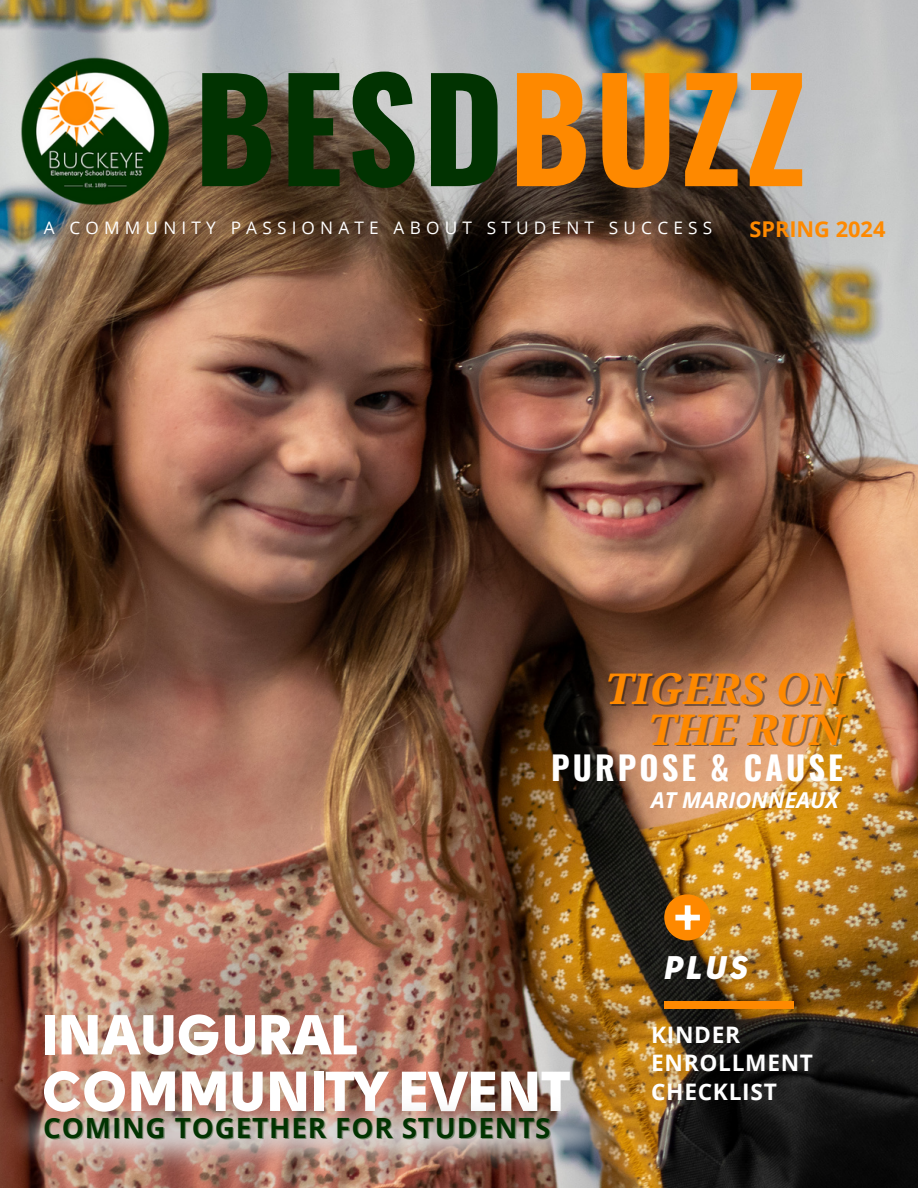
<style>
.page{position:relative;width:918px;height:1188px;background:#fff}
.page>*{position:absolute;margin:0;border:0;box-sizing:border-box;transform-origin:0 0}
.t1{font:700 139.5px "Oswald";letter-spacing:.03em;color:#013301}
.t2{font:900 56.1px/56.6px "Solomon Sans";color:#fff}
.t3{font:italic 700 42.3px "Droid Serif";color:#fe8900}
.t4{font:700 32.7px "Oswald";letter-spacing:.095em;color:#fff}
.t5{font:italic 900 32.7px "Solomon Sans";color:#fff}
.t6{font:700 27.9px "Open Sans";letter-spacing:.03em;color:#013301}
.t7{font:700 22.8px/28.7px "Open Sans";letter-spacing:.03em;color:#fff}
.t8{font:italic 700 21.9px "Open Sans";color:#fff}
.t9{font:700 21.75px "Open Sans";color:#fe8900}
.t10{font:17.25px "Open Sans";letter-spacing:.3em;color:#fff}
.s1{color:#fe8900}
</style>
<div class="page">
<img style="left:0;top:0;width:918px;height:1188px">
<div style="left:664px;top:1002px;width:130px;height:7px;background:#fe8900"></div>
<div style="left:664px;top:894px;width:46px;height:47px;background:#fe8900;border-radius:50%"></div>
<svg style="left:675px;top:905px;width:25px;height:25px"></svg>
<img style="left:0;top:34px;width:197px;height:210px">
<img style="left:0;top:1096px;width:264px;height:78px">
<img style="left:264px;top:1096px;width:366px;height:78px">
<h3 class="t1" style="left:194px;top:20px;width:614px">BESD<span class="s1">BUZZ</span></h3>
<h6 class="t10" style="left:44px;top:216px;width:670px">A COMMUNITY PASSIONATE ABOUT STUDENT SUCCESS</h6>
<h2 class="t9" style="left:749px;top:214px;width:138px">SPRING 2024</h2>
<h4 class="t3" style="left:605px;top:665px;width:239px">TIGERS ON</h4>
<h6 class="t3" style="left:648px;top:705px;width:196px">THE RUN</h6>
<h5 class="t4" style="left:551px;top:742px;width:293px">PURPOSE &amp; CAUSE</h5>
<h4 class="t8" style="left:651px;top:784px;width:189px">AT MARIONNEAUX</h4>
<h6 class="t2" style="left:43px;top:1009px;width:529px">INAUGURAL<br>COMMUNITY EVENT</h6>
<p class="t6" style="left:43px;top:1108px;width:509px">COMING TOGETHER FOR STUDENTS</p>
<h3 class="t5" style="left:663px;top:953px;width:85px">PLUS</h3>
<p class="t7" style="left:651px;top:1020px;width:163px">KINDER<br>ENROLLMENT<br>CHECKLIST</p>
</div>
